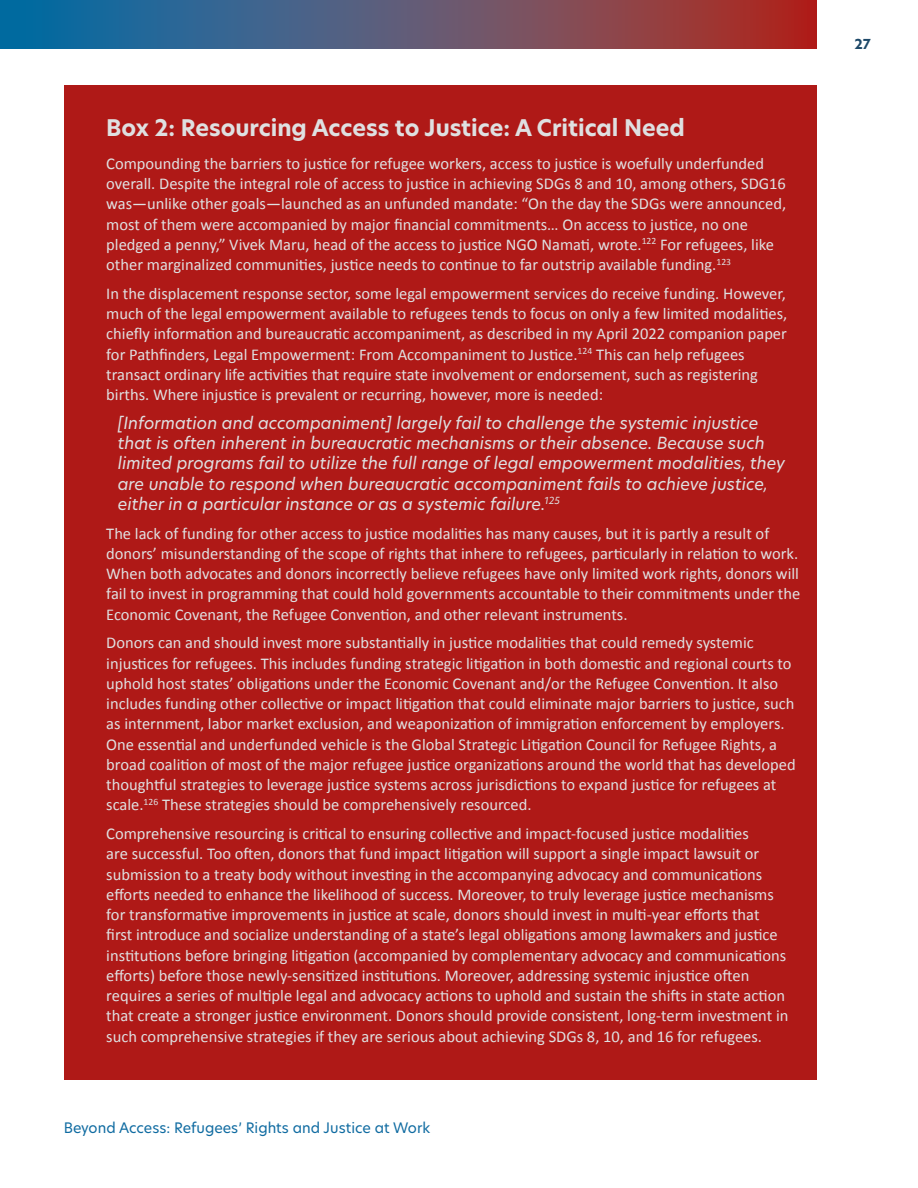
<style>
.page{position:relative;width:918px;height:1188px;background:#fff}
.page>*{position:absolute;margin:0;border:0;box-sizing:border-box;transform-origin:0 0}
.Box_Header{font:700 22.5px "New Hero";color:#dfe0e1}
.Box_Paragraph{font:16.5px/20.2px "Calibri";color:#dfe0e1}
.QUOTE_STYLE_BOX{font:italic 16.5px/20.2px "New Hero";color:#dfe0e1}
.t1{font:14.25px "New Hero";color:#0f6ba1}
.t2{font:700 13.5px "New Hero";color:#1d4868}
</style>
<div class="page">
<svg style="left:0;top:0;width:816px;height:49px"></svg>
<div style="left:64px;top:85px;width:752px;height:995px;background:#af1917"></div>
<p class="Box_Header" style="left:106px;top:112px;width:580px">Box 2: Resourcing Access to Justice: A Critical Need</p>
<p class="Box_Paragraph" style="left:106px;top:153px;width:681px">Compounding the barriers to justice for refugee workers, access to justice is woefully underfunded overall. Despite the integral role of access to justice in achieving SDGs 8 and 10, among others, SDG16 was—unlike other goals—launched as an unfunded mandate: “On the day the SDGs were announced, most of them were accompanied by major financial commitments… On access to justice, no one pledged a penny,” Vivek Maru, head of the access to justice NGO Namati, wrote.<sup>122</sup> For refugees, like other marginalized communities, justice needs to continue to far outstrip available funding.<sup>123</sup></p>
<p class="Box_Paragraph" style="left:106px;top:283px;width:683px">In the displacement response sector, some legal empowerment services do receive funding. However, much of the legal empowerment available to refugees tends to focus on only a few limited modalities, chiefly information and bureaucratic accompaniment, as described in my April 2022 companion paper for Pathfinders, Legal Empowerment: From Accompaniment to Justice.<sup>124</sup> This can help refugees transact ordinary life activities that require state involvement or endorsement, such as registering births. Where injustice is prevalent or recurring, however, more is needed:</p>
<p class="QUOTE_STYLE_BOX" style="left:118px;top:412px;width:669px">[Information and accompaniment] largely fail to challenge the systemic injustice that is often inherent in bureaucratic mechanisms or their absence. Because such limited programs fail to utilize the full range of legal empowerment modalities, they are unable to respond when bureaucratic accompaniment fails to achieve justice, either in a particular instance or as a systemic failure.<sup>125</sup></p>
<p class="Box_Paragraph" style="left:106px;top:522px;width:695px">The lack of funding for other access to justice modalities has many causes, but it is partly a result of donors’ misunderstanding of the scope of rights that inhere to refugees, particularly in relation to work.<br>When both advocates and donors incorrectly believe refugees have only limited work rights, donors will fail to invest in programming that could hold governments accountable to their commitments under the Economic Covenant, the Refugee Convention, and other relevant instruments.</p>
<p class="Box_Paragraph" style="left:106px;top:632px;width:691px">Donors can and should invest more substantially in justice modalities that could remedy systemic injustices for refugees. This includes funding strategic litigation in both domestic and regional courts to uphold host states’ obligations under the Economic Covenant and/or the Refugee Convention. It also includes funding other collective or impact litigation that could eliminate major barriers to justice, such as internment, labor market exclusion, and weaponization of immigration enforcement by employers.<br>One essential and underfunded vehicle is the Global Strategic Litigation Council for Refugee Rights, a broad coalition of most of the major refugee justice organizations around the world that has developed thoughtful strategies to leverage justice systems across jurisdictions to expand justice for refugees at scale.<sup>126</sup> These strategies should be comprehensively resourced.</p>
<p class="Box_Paragraph" style="left:106px;top:823px;width:684px">Comprehensive resourcing is critical to ensuring collective and impact-focused justice modalities<br>are successful. Too often, donors that fund impact litigation will support a single impact lawsuit or submission to a treaty body without investing in the accompanying advocacy and communications efforts needed to enhance the likelihood of success. Moreover, to truly leverage justice mechanisms for transformative improvements in justice at scale, donors should invest in multi-year efforts that first introduce and socialize understanding of a state’s legal obligations among lawmakers and justice institutions before bringing litigation (accompanied by complementary advocacy and communications efforts) before those newly-sensitized institutions. Moreover, addressing systemic injustice often requires a series of multiple legal and advocacy actions to uphold and sustain the shifts in state action that create a stronger justice environment. Donors should provide consistent, long-term investment in such comprehensive strategies if they are serious about achieving SDGs 8, 10, and 16 for refugees.</p>
<p class="t1" style="left:64px;top:1118px;width:368px">Beyond Access: Refugees’ Rights and Justice at Work</p>
<p class="t2" style="left:854px;top:34px;width:18px">27</p>
</div>
